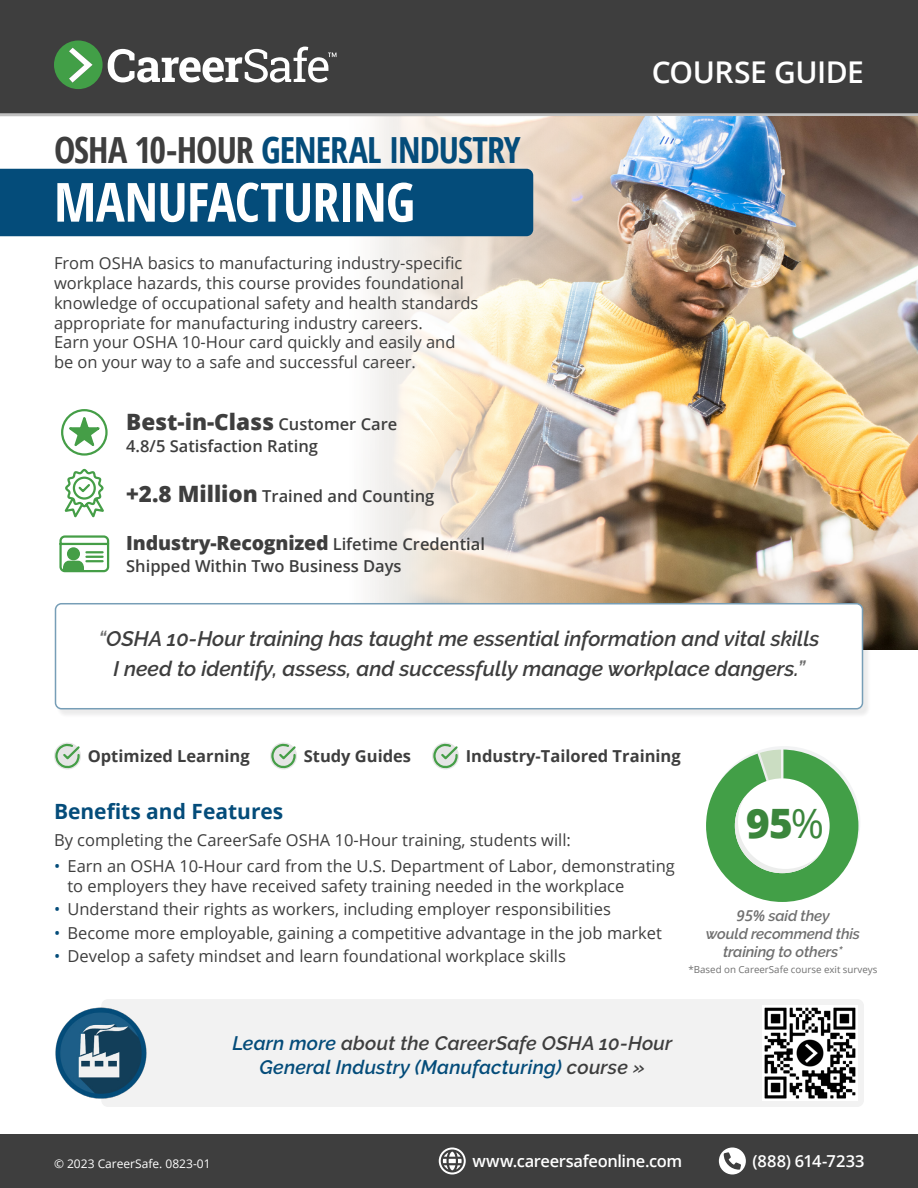
<style>
.page{position:relative;width:918px;height:1188px;background:#fff}
.page>*{position:absolute;margin:0;border:0;box-sizing:border-box;transform-origin:0 0}
.t1{font:700 condensed 54px "Open Sans";letter-spacing:-.015em;color:#fff}
.t2{font:800 40.5px "Open Sans";color:#3b863c}
.heading-1{font:700 condensed 36px "Open Sans";letter-spacing:-.025em;color:#044c7a}
.t3{font:600 30px "Open Sans";letter-spacing:-.015em;color:#fff}
.t4{font:800 22.5px "Open Sans";color:#3e3e3e}
.t5{font:italic 600 21px/30px "Raleway";color:#3e3e3e;text-align:center}
.heading-3{font:700 21px "Open Sans";color:#044c7a}
.t6{font:italic 600 19.5px/23.4px "Raleway";letter-spacing:.01em;color:#044c7a;text-align:center}
.t7{font:800 19.5px "Open Sans";letter-spacing:-.01em;color:#3e3e3e}
.t8{font:16.5px/19.8px "Open Sans";color:#3e3e3e}
.t9{font:600 16.5px "Open Sans";color:#3e3e3e}
.t10{font:700 16.5px "Open Sans";color:#3e3e3e}
.t11{font:600 16.5px "Open Sans";letter-spacing:-.02em;color:#fff}
.t12{font:600 16.5px "Open Sans";letter-spacing:.01em;color:#fff}
.t13{font:italic 600 15px/18px "Raleway";letter-spacing:-.01em;color:#707070;text-align:center}
.t14{font:12px "Open Sans";color:#fff}
.t15{font:9.75px "Open Sans";color:#707070}
.s1{color:#3e3e3e}
.s2{font-weight:600;font-size:16.5px}
.s3{font-weight:800;font-size:22.5px}
.s4{color:#707070}
.s5{color:#044c7a}
.s6{font-weight:400}
.s7{font-family:"Open Sans"}
</style>
<div class="page">
<div style="left:0;top:0;width:918px;height:115px;background:#3e3e3e"></div>
<hr style="left:0;top:113px;width:918px;height:3px;background:#bfbfbf">
<div style="left:0;top:1134px;width:918px;height:54px;background:#3e3e3e"></div>
<svg style="left:54px;top:40px;width:283px;height:49px"></svg>
<svg style="left:439px;top:1148px;width:27px;height:26px"></svg>
<svg style="left:441px;top:1149px;width:23px;height:24px"></svg>
<div style="left:719px;top:1148px;width:27px;height:26px;background:#fff;border-radius:50%"></div>
<svg style="left:724px;top:1152px;width:17px;height:18px"></svg>
<img style="left:344px;top:116px;width:574px;height:533px">
<svg style="left:706px;top:746px;width:154px;height:156px"></svg>
<svg style="left:54px;top:742px;width:27px;height:28px"></svg>
<svg style="left:270px;top:742px;width:27px;height:28px"></svg>
<svg style="left:432px;top:742px;width:27px;height:28px"></svg>
<div style="left:101px;top:999px;width:763px;height:108px;background:#f2f2f2;border-radius:7px"></div>
<img style="left:763px;top:1006px;width:94px;height:94px">
<img style="left:55px;top:1007px;width:92px;height:92px">
<div style="left:0;top:169px;width:533px;height:67px;background:#044c7a"></div>
<svg style="left:59px;top:535px;width:51px;height:38px"></svg>
<div style="left:68px;top:548px;width:11px;height:11px;background:#459e47;border-radius:50%"></div>
<div style="left:67px;top:547px;width:13px;height:13px;border:2px solid #459e47;border-radius:50%"></div>
<div style="left:61px;top:409px;width:47px;height:47px;border:2px solid #459e47;border-radius:50%"></div>
<svg style="left:63px;top:415px;width:42px;height:36px"></svg>
<svg style="left:64px;top:468px;width:40px;height:50px"></svg>
<div style="left:56px;top:604px;width:816px;height:114px;background:#231f20;opacity:.09"></div>
<div style="left:56px;top:604px;width:806px;height:105px;background:#fff;border-radius:6px"></div>
<div style="left:55px;top:603px;width:808px;height:106px;border:2px solid #779eb7;border-radius:6px"></div>
<p class="heading-1" style="left:54px;top:124px;width:468px"><span class="s1">OSHA 10-HOUR</span> GENERAL INDUSTRY</p>
<p class="t1" style="left:54px;top:164px;width:363px">MANUFACTURING</p>
<p class="t8" style="left:54px;top:253px;width:426px">From OSHA basics to manufacturing industry-specific workplace hazards, this course provides foundational knowledge of occupational safety and health standards appropriate for manufacturing industry careers.<br>Earn your OSHA 10-Hour card quickly and easily and be on your way to a safe and successful career.</p>
<p class="t4" style="left:126px;top:405px;width:273px">Best-in-Class <span class="s2">Customer Care</span></p>
<p class="t9" style="left:126px;top:435px;width:193px">4.8/5 Satisfaction Rating</p>
<p class="t9" style="left:126px;top:484px;width:310px"><span class="s3">+2.8 Million</span> Trained and Counting</p>
<p class="t7" style="left:126px;top:529px;width:360px">Industry-Recognized <span class="s2">Lifetime Credential</span></p>
<p class="t9" style="left:126px;top:555px;width:277px">Shipped Within Two Business Days</p>
<h3 class="t3" style="left:652px;top:51px;width:214px">COURSE GUIDE</h3>
<p class="t5" style="left:98px;top:624px;width:723px"><span class="s4">“</span>OSHA 10-Hour training has taught me essential information and vital skills<br>I need to identify, assess, and successfully manage workplace dangers.<span class="s4">”</span></p>
<p class="t10" style="left:88px;top:745px;width:163px">Optimized Learning</p>
<p class="t10" style="left:304px;top:745px;width:109px">Study Guides</p>
<p class="t10" style="left:466px;top:745px;width:216px">Industry-Tailored Training</p>
<p class="heading-3" style="left:54px;top:797px;width:231px">Benefits and Features</p>
<p class="t8" style="left:54px;top:830px;width:518px">By completing the CareerSafe OSHA 10-Hour training, students will:</p>
<p class="t8" style="left:68px;top:856px;width:609px;text-indent:-14px"><span class="s5">•</span> Earn an OSHA 10-Hour card from the U.S. Department of Labor, demonstrating to employers they have received safety training needed in the workplace</p>
<p class="t8" style="left:54px;top:899px;width:558px"><span class="s5">•</span> Understand their rights as workers, including employer responsibilities</p>
<p class="t8" style="left:54px;top:922px;width:610px"><span class="s5">•</span> Become more employable, gaining a competitive advantage in the job market</p>
<p class="t8" style="left:54px;top:945px;width:513px"><span class="s5">•</span> Develop a safety mindset and learn foundational workplace skills</p>
<p class="t2" style="left:746px;top:793px;width:80px">95<span class="s6">%</span></p>
<p class="t13" style="left:706px;top:906px;width:156px"><span class="s7">95%</span> said they<br>would recommend this training to others*</p>
<p class="t15" style="left:688px;top:962px;width:190px">*Based on CareerSafe course exit surveys</p>
<p class="t6" style="left:232px;top:1032px;width:441px">Learn more <span class="s1">about the CareerSafe OSHA 10-Hour<br></span>General Industry (Manufacturing) <span class="s1">course »</span></p>
<p class="t14" style="left:54px;top:1155px;width:158px">© 2023 CareerSafe. 0823-01</p>
<p class="t11" style="left:472px;top:1150px;width:211px">www.careersafeonline.com</p>
<p class="t12" style="left:753px;top:1150px;width:114px">(888) 614-7233</p>
</div>
